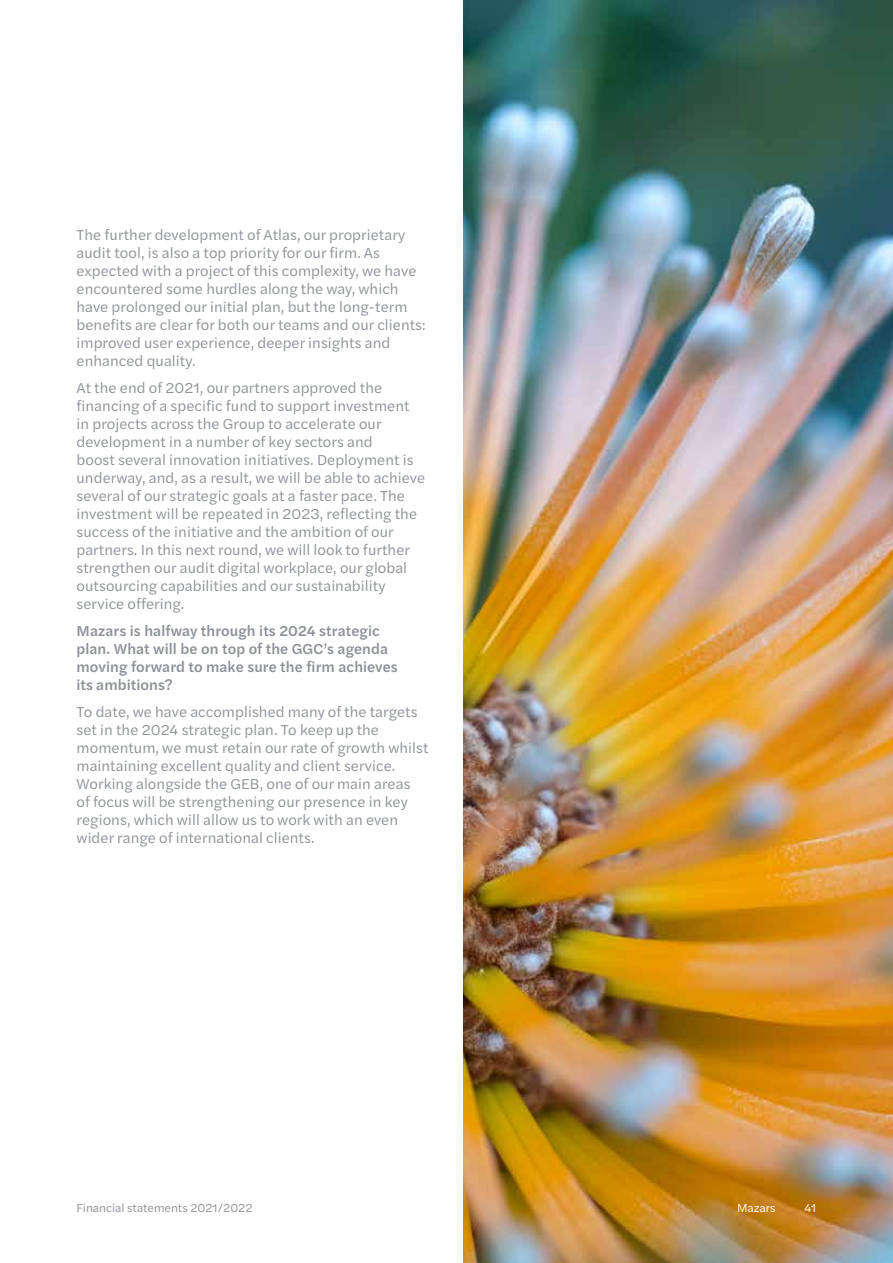
<style>
.page{position:relative;width:893px;height:1263px;background:#fff}
.page>*{position:absolute;margin:0;border:0;box-sizing:border-box;transform-origin:0 0}
.t1{font:15px/18px "Halyard Text";letter-spacing:.005em;color:#8d9197}
.t2{font:500 15px/18px "Halyard Text";letter-spacing:.005em;color:#8d9197}
.t3{font:12px "Halyard Text";color:#8d9197}
.t4{font:12px "Halyard Text";color:#fff}
</style>
<div class="page">
<img style="left:463px;top:0;width:430px;height:1263px">
<p class="t1" style="left:77px;top:225px;width:351px">The further development of Atlas, our proprietary audit tool, is also a top priority for our firm. As expected with a project of this complexity, we have encountered some hurdles along the way, which have prolonged our initial plan, but the long-term benefits are clear for both our teams and our clients: improved user experience, deeper insights and enhanced quality.</p>
<p class="t1" style="left:77px;top:378px;width:350px">At the end of 2021, our partners approved the financing of a specific fund to support investment in projects across the Group to accelerate our development in a number of key sectors and<br>boost several innovation initiatives. Deployment is underway, and, as a result, we will be able to achieve several of our strategic goals at a faster pace. The investment will be repeated in 2023, reflecting the success of the initiative and the ambition of our partners. In this next round, we will look to further strengthen our audit digital workplace, our global outsourcing capabilities and our sustainability service offering.</p>
<p class="t2" style="left:77px;top:621px;width:323px">Mazars is halfway through its 2024 strategic plan. What will be on top of the GGC’s agenda moving forward to make sure the firm achieves its ambitions?</p>
<p class="t1" style="left:77px;top:702px;width:353px">To date, we have accomplished many of the targets set in the 2024 strategic plan. To keep up the momentum, we must retain our rate of growth whilst maintaining excellent quality and client service.<br>Working alongside the GEB, one of our main areas<br>of focus will be strengthening our presence in key regions, which will allow us to work with an even wider range of international clients.</p>
<p class="t3" style="left:77px;top:1199px;width:178px">Financial statements 2021/2022</p>
<p class="t4" style="left:737px;top:1199px;width:40px">Mazars</p>
<p class="t4" style="left:804px;top:1199px;width:14px">41</p>
</div>
